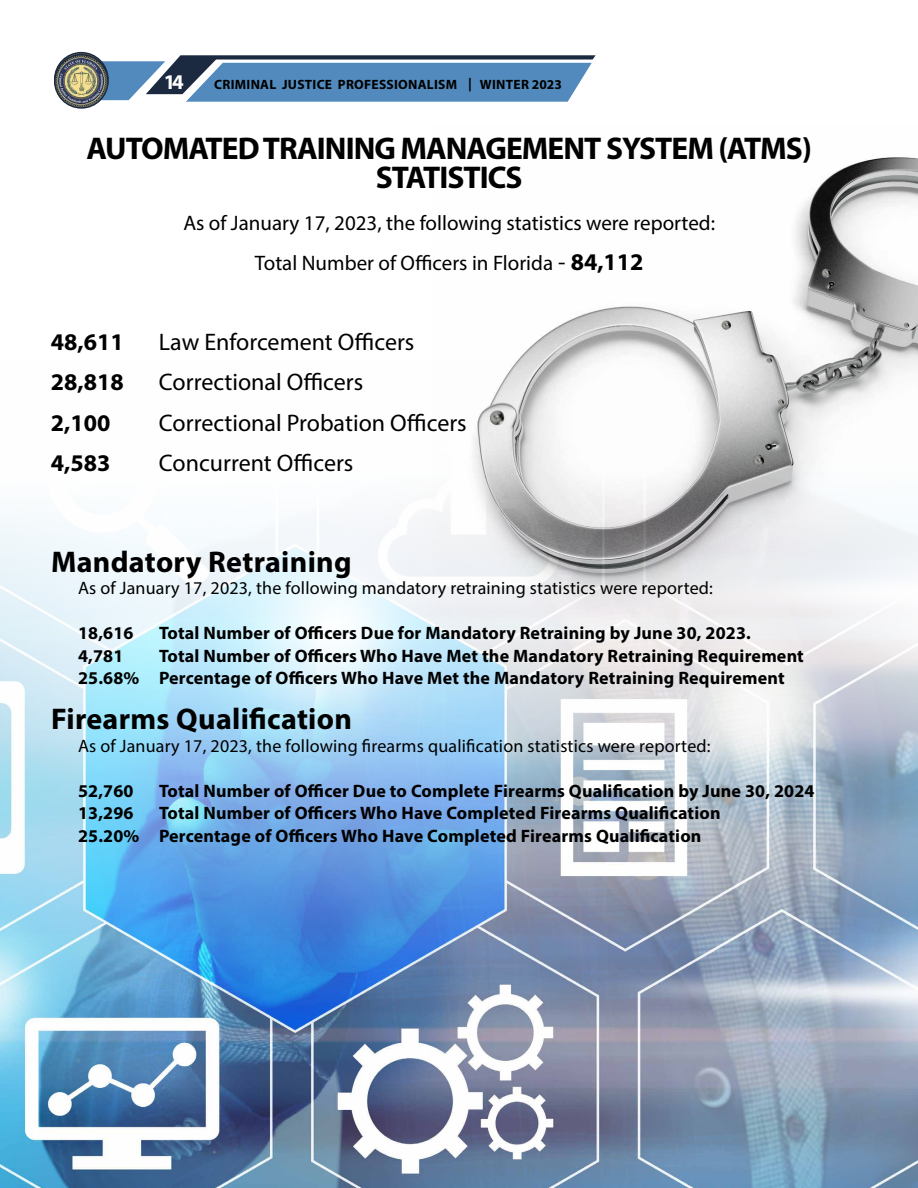
<style>
.page{position:relative;width:918px;height:1188px;background:#fff}
.page>*{position:absolute;margin:0;border:0;box-sizing:border-box;transform-origin:0 0}
.t1{font:700 31.5px/29.7px "Myriad Pro";letter-spacing:-.03em;color:#000;text-align:center}
.t2{font:700 30px "Myriad Pro";letter-spacing:.01em;color:#000}
.t3{font:24px "Myriad Pro";color:#000}
.t4{font:700 24px "Myriad Pro";color:#000}
.t5{font:21px/40.2px "Myriad Pro";color:#000;text-align:center}
.t6{font:700 21px "Myriad Pro";color:#fff}
.t7{font:700 18px/22.5px "Myriad Pro";letter-spacing:.01em;color:#000}
.t8{font:18px "Myriad Pro";letter-spacing:.01em;color:#000}
.t9{font:700 13.5px "Myriad Pro";letter-spacing:.02em;color:#000}
.s1{font-size:24px}
.s2{font-weight:700;font-size:24px}
</style>
<div class="page">
<img style="left:517px;top:157px;width:401px;height:204px">
<img style="left:0;top:361px;width:918px;height:827px">
<svg style="left:93px;top:55px;width:503px;height:47px;background:#6790b7"></svg>
<img style="left:55px;top:53px;width:53px;height:53px;border-radius:27px">
<img style="left:55px;top:55px;width:53px;height:53px;border-radius:27px">
<div style="left:54px;top:54px;width:55px;height:55px;border:2px solid #1c2a41;border-radius:50%"></div>
<p class="t6" style="left:164px;top:69px;width:21px">14</p>
<p class="t9" style="left:214px;top:76px;width:349px">CRIMINAL JUSTICE PROFESSIONALISM | WINTER 2023</p>
<h1 class="t1" style="left:87px;top:132px;width:727px">AUTOMATED TRAINING MANAGEMENT SYSTEM (ATMS)<br>STATISTICS</h1>
<p class="t5" style="left:183px;top:202px;width:533px">As of January 17, 2023, the following statistics were reported:<br>Total Number of Officers in Florida <span class="s1">-</span> <span class="s2">84,112</span></p>
<h3 class="t4" style="left:51px;top:326px;width:74px">48,611</h3>
<h3 class="t3" style="left:159px;top:327px;width:257px">Law Enforcement Officers</h3>
<h3 class="t4" style="left:51px;top:367px;width:74px">28,818</h3>
<h3 class="t3" style="left:159px;top:368px;width:206px">Correctional Officers</h3>
<h3 class="t4" style="left:51px;top:407px;width:61px">2,100</h3>
<h3 class="t3" style="left:159px;top:408px;width:309px">Correctional Probation Officers</h3>
<h3 class="t4" style="left:51px;top:447px;width:61px">4,583</h3>
<h3 class="t3" style="left:159px;top:448px;width:196px">Concurrent Officers</h3>
<h2 class="t2" style="left:51px;top:542px;width:302px">Mandatory Retraining</h2>
<p class="t8" style="left:78px;top:577px;width:636px">As of January 17, 2023, the following mandatory retraining statistics were reported:</p>
<p class="t7" style="left:78px;top:621px;width:57px">18,616</p>
<p class="t7" style="left:159px;top:621px;width:593px">Total Number of Officers Due for Mandatory Retraining by June 30, 2023.</p>
<p class="t7" style="left:78px;top:644px;width:47px">4,781</p>
<p class="t7" style="left:78px;top:644px;width:727px;text-indent:81px">Total Number of Officers Who Have Met the Mandatory Retraining Requirement<br>25.68% Percentage of Officers Who Have Met the Mandatory Retraining Requirement</p>
<h2 class="t2" style="left:51px;top:699px;width:303px">Firearms Qualification</h2>
<p class="t8" style="left:78px;top:734px;width:634px">As of January 17, 2023, the following firearms qualification statistics were reported:</p>
<p class="t7" style="left:78px;top:779px;width:57px">52,760</p>
<p class="t7" style="left:159px;top:779px;width:657px">Total Number of Officer Due to Complete Firearms Qualification by June 30, 2024</p>
<p class="t7" style="left:78px;top:801px;width:57px">13,296</p>
<p class="t7" style="left:78px;top:801px;width:644px;text-indent:81px">Total Number of Officers Who Have Completed Firearms Qualification<br>25.20% Percentage of Officers Who Have Completed Firearms Qualification</p>
</div>
